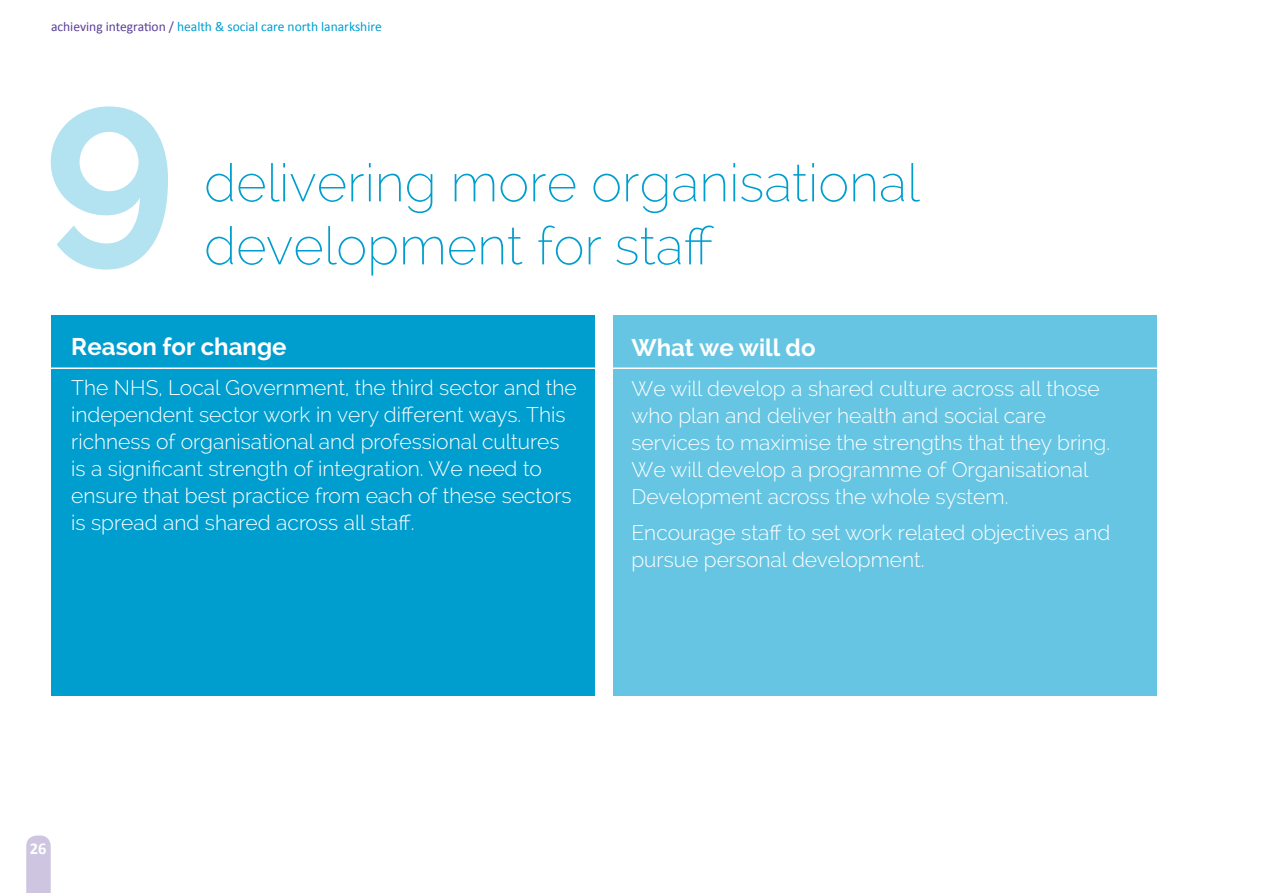
<style>
.page{position:relative;width:1263px;height:893px;background:#fff}
.page>*{position:absolute;margin:0;border:0;box-sizing:border-box;transform-origin:0 0}
.t1{font:700 225px "Raleway";color:#b3e2f0}
.t2{font:200 52.5px/63px "Raleway";color:#009ecf}
.t3{font:700 24px "Raleway";color:#fff}
.t4{font:300 21px/27px "Raleway";color:#fff}
.t5{font:700 16.5px "Calibri";color:#fff}
.t6{font:13.5px "Calibri";color:#009ecf}
.s1{color:#5b3e98}
</style>
<div class="page">
<svg style="left:26px;top:835px;width:25px;height:58px"></svg>
<div style="left:613px;top:316px;width:544px;height:380px;background:#66c5e2"></div>
<div style="left:51px;top:315px;width:544px;height:381px;background:#009ecf"></div>
<hr style="left:46px;top:367px;width:1128px;height:2px;background:#fff">
<p class="t6" style="left:51px;top:18px;width:332px"><span class="s1">achieving integration /</span> health &amp; social care north lanarkshire</p>
<h1 class="t1" style="left:44px;top:27px;width:134px">9</h1>
<h2 class="t2" style="left:204px;top:151px;width:717px">delivering more organisational development for staff</h2>
<p class="t3" style="left:71px;top:333px;width:217px">Reason for change</p>
<p class="t4" style="left:71px;top:374px;width:507px">The NHS, Local Government, the third sector and the independent sector work in very different ways. This richness of organisational and professional cultures is a significant strength of integration. We need to ensure that best practice from each of these sectors is spread and shared across all staff.</p>
<p class="t3" style="left:631px;top:334px;width:186px">What we will do</p>
<p class="t4" style="left:631px;top:375px;width:480px">We will develop a shared culture across all those who plan and deliver health and social care services to maximise the strengths that they bring.<br>We will develop a programme of Organisational Development across the whole system.</p>
<p class="t4" style="left:631px;top:519px;width:480px">Encourage staff to set work related objectives and pursue personal development.</p>
<p class="t5" style="left:30px;top:838px;width:18px">26</p>
</div>
